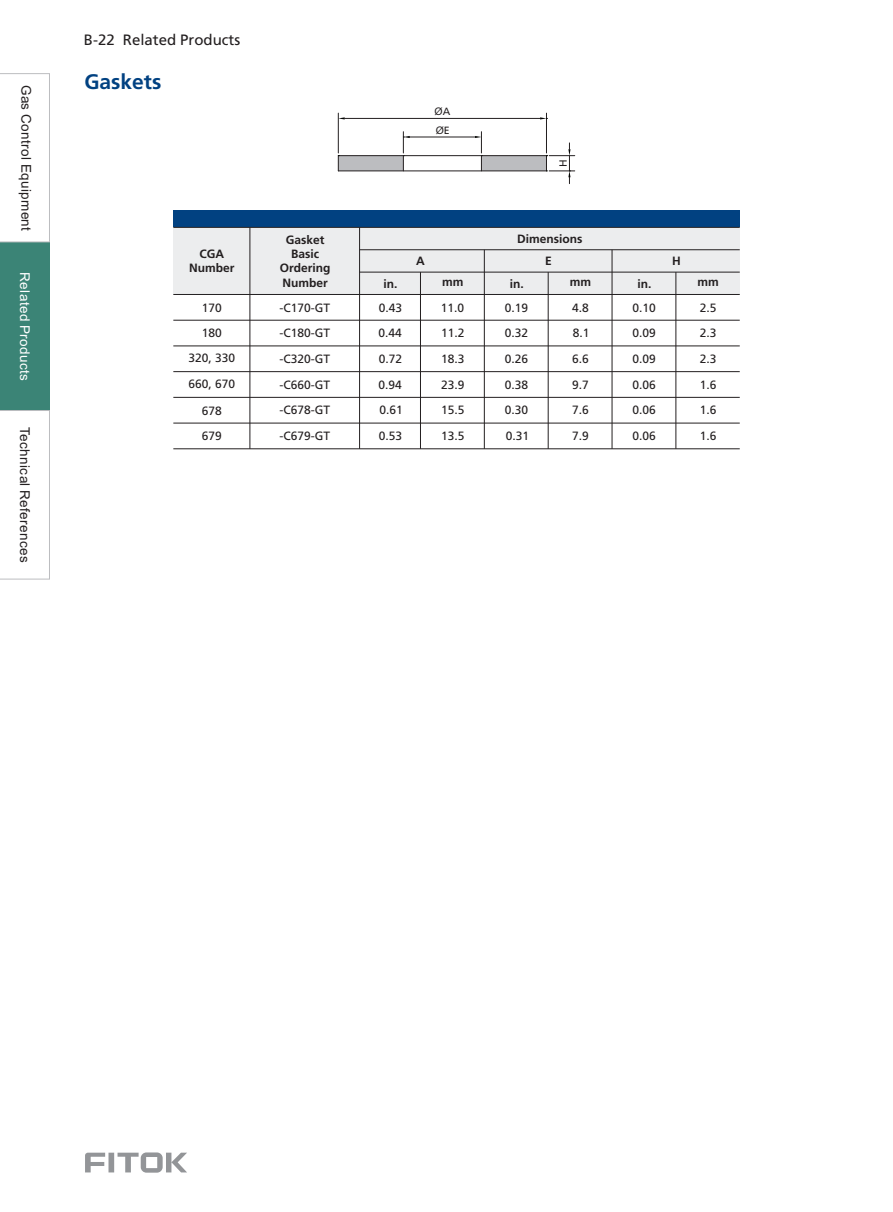
<style>
.page{position:relative;width:893px;height:1212px;background:#fff}
.page>*{position:absolute;margin:0;border:0;box-sizing:border-box;transform-origin:0 0}
.t1{font:300 21px "Frutiger CE";color:#014181}
.t2{font:15px "Frutiger CE";color:#231f20}
.t3{font:13.5px "Arial";letter-spacing:.03em;color:#231f20}
.t4{font:13.5px "Arial";letter-spacing:.03em;color:#fff}
.t5{font:12px/25.7px "Frutiger CE";color:#231f20;text-align:justify}
.t6{font:300 12px/14.2px "Frutiger CE";color:#231f20}
.t7{font:10.5px "Arial Unicode MS";color:#231f20}
.t8{font:10.5px "Frutiger CE";color:#231f20}
.s1{font-family:"Frutiger CE"}
</style>
<div class="page">
<svg style="left:85px;top:1152px;width:102px;height:21px"></svg>
<div style="left:173px;top:210px;width:567px;height:17px;background:#014181"></div>
<div style="left:173px;top:227px;width:567px;height:67px;background:#ecedee"></div>
<hr style="left:676px;top:272px;width:1px;height:177px;background:#231f20">
<hr style="left:173px;top:227px;width:567px;height:1px;background:#231f20">
<hr style="left:250px;top:227px;width:1px;height:222px;background:#231f20">
<hr style="left:173px;top:294px;width:567px;height:1px;background:#231f20">
<hr style="left:173px;top:320px;width:567px;height:1px;background:#231f20">
<hr style="left:173px;top:346px;width:567px;height:1px;background:#231f20">
<hr style="left:173px;top:371px;width:567px;height:1px;background:#231f20">
<hr style="left:359px;top:227px;width:1px;height:222px;background:#231f20">
<hr style="left:420px;top:272px;width:1px;height:177px;background:#231f20">
<hr style="left:360px;top:272px;width:380px;height:1px;background:#231f20">
<hr style="left:360px;top:249px;width:380px;height:1px;background:#231f20">
<hr style="left:484px;top:250px;width:1px;height:199px;background:#231f20">
<hr style="left:548px;top:272px;width:1px;height:177px;background:#231f20">
<hr style="left:612px;top:250px;width:1px;height:199px;background:#231f20">
<hr style="left:173px;top:397px;width:567px;height:1px;background:#231f20">
<hr style="left:173px;top:423px;width:567px;height:1px;background:#231f20">
<hr style="left:173px;top:448px;width:567px;height:1px;background:#231f20">
<hr style="left:338px;top:113px;width:1px;height:40px;background:#231f20">
<hr style="left:546px;top:113px;width:1px;height:40px;background:#231f20">
<hr style="left:345px;top:118px;width:195px;height:1px;background:#231f20">
<svg style="left:338px;top:117px;width:7px;height:2px"></svg>
<svg style="left:338px;top:132px;width:237px;height:52px"></svg>
<div style="left:0;top:242px;width:50px;height:168px;background:#3b8476"></div>
<hr style="left:49px;top:73px;width:1px;height:169px;background:#bcbdc0">
<hr style="left:0;top:410px;width:49px;height:1px;background:#bcbdc0">
<hr style="left:0;top:579px;width:50px;height:1px;background:#bcbdc0">
<hr style="left:0;top:241px;width:50px;height:1px;background:#bcbdc0">
<hr style="left:0;top:73px;width:49px;height:1px;background:#bcbdc0">
<hr style="left:49px;top:410px;width:1px;height:169px;background:#bcbdc0">
<p class="t3" style="left:31px;top:85px;width:148px;rotate:90deg">Gas Control Equipment</p>
<p class="t4" style="left:30px;top:272px;width:110px;rotate:90deg">Related Products</p>
<p class="t3" style="left:30px;top:427px;width:137px;rotate:90deg">Technical References</p>
<p class="t2" style="left:84px;top:34px;width:158px">B-22 Related Products</p>
<h1 class="t1" style="left:84px;top:73px;width:79px">Gaskets</h1>
<p class="t7" style="left:435px;top:108px;width:17px">Ø<span class="s1">A</span></p>
<p class="t7" style="left:436px;top:126px;width:16px">Ø<span class="s1">E</span></p>
<p class="t8" style="left:559px;top:167px;width:9px;rotate:-90deg">H</p>
<p class="t6" style="left:286px;top:234px;width:40px">Gasket</p>
<p class="t6" style="left:280px;top:262px;width:52px">Ordering<br>Number</p>
<p class="t6" style="left:199px;top:248px;width:26px">CGA</p>
<p class="t6" style="left:291px;top:248px;width:29px">Basic</p>
<p class="t6" style="left:189px;top:262px;width:47px">Number</p>
<p class="t6" style="left:416px;top:255px;width:10px">A</p>
<p class="t6" style="left:383px;top:277px;width:16px">in.</p>
<p class="t6" style="left:442px;top:276px;width:23px">mm</p>
<p class="t6" style="left:517px;top:233px;width:67px">Dimensions</p>
<p class="t6" style="left:545px;top:255px;width:8px">E</p>
<p class="t6" style="left:510px;top:277px;width:16px">in.</p>
<p class="t6" style="left:570px;top:276px;width:23px">mm</p>
<p class="t6" style="left:637px;top:277px;width:16px">in.</p>
<p class="t5" style="left:188px;top:296px;width:48px;line-height:25.2px;text-align:center">170<br>180<br>320, 330</p>
<p class="t5" style="left:188px;top:372px;width:48px">660, 670</p>
<p class="t5" style="left:202px;top:399px;width:22px;line-height:25.2px">678<br>679</p>
<p class="t5" style="left:279px;top:295px;width:52px">-C170-GT -C180-GT -C320-GT</p>
<p class="t5" style="left:378px;top:295px;width:25px">0.43<br>0.44<br>0.72</p>
<p class="t5" style="left:441px;top:295px;width:25px">11.0<br>11.2<br>18.3</p>
<p class="t5" style="left:505px;top:295px;width:25px">0.19</p>
<p class="t5" style="left:572px;top:295px;width:18px">4.8</p>
<p class="t5" style="left:505px;top:321px;width:25px">0.32</p>
<p class="t5" style="left:573px;top:321px;width:18px">8.1</p>
<p class="t5" style="left:505px;top:347px;width:25px">0.26</p>
<p class="t5" style="left:572px;top:347px;width:18px">6.6</p>
<p class="t5" style="left:632px;top:295px;width:25px">0.10</p>
<p class="t5" style="left:633px;top:321px;width:25px">0.09</p>
<p class="t5" style="left:633px;top:347px;width:25px">0.09</p>
<p class="t5" style="left:441px;top:373px;width:25px">23.9<br>15.5<br>13.5</p>
<p class="t5" style="left:572px;top:373px;width:18px">9.7<br>7.6<br>7.9</p>
<p class="t5" style="left:279px;top:373px;width:52px">-C660-GT -C678-GT -C679-GT</p>
<p class="t5" style="left:378px;top:373px;width:26px">0.94<br>0.61<br>0.53</p>
<p class="t5" style="left:505px;top:373px;width:26px">0.38<br>0.30<br>0.31</p>
<p class="t5" style="left:633px;top:373px;width:25px">0.06<br>0.06<br>0.06</p>
<p class="t6" style="left:672px;top:255px;width:10px">H</p>
<p class="t6" style="left:697px;top:276px;width:23px">mm</p>
<p class="t5" style="left:700px;top:295px;width:18px">2.5</p>
<p class="t5" style="left:700px;top:321px;width:18px">2.3</p>
<p class="t5" style="left:700px;top:347px;width:18px">2.3</p>
<p class="t5" style="left:700px;top:373px;width:18px">1.6<br>1.6<br>1.6</p>
</div>
